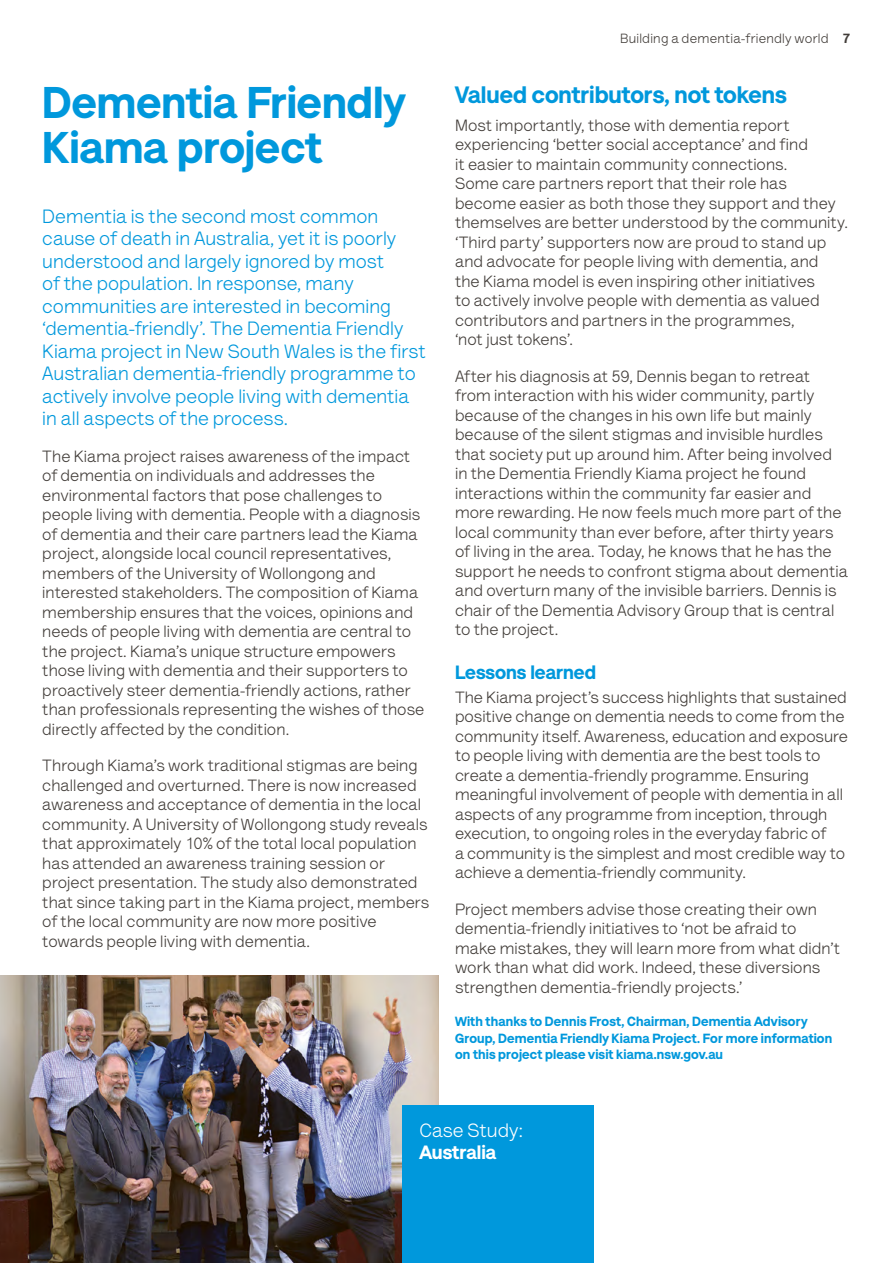
<style>
.page{position:relative;width:893px;height:1263px;background:#fff}
.page>*{position:absolute;margin:0;border:0;box-sizing:border-box;transform-origin:0 0}
.t1{font:900 45px/45px "AS Lettera Text";color:#0098dc}
.t2{font:900 24px "AS Lettera Text";color:#0098dc}
.t3{font:19.5px/22.5px "AS Lettera Text";color:#0098dc}
.t4{font:900 19.5px "AS Lettera Text";color:#0098dc}
.t5{font:19.5px "AS Lettera Text";letter-spacing:.005em;color:#fff}
.t6{font:900 19.5px "AS Lettera Text";letter-spacing:.005em;color:#fff}
.t7{font:16.5px/19.5px "AS Lettera Text";letter-spacing:.005em;color:#413c38}
.t8{font:900 13.5px/16.5px "AS Lettera Text";letter-spacing:.01em;color:#0098dc}
.t9{font:13.5px "AS Lettera Text";letter-spacing:.02em;color:#413c38}
.s1{font-weight:900}
</style>
<div class="page">
<img style="left:0;top:975px;width:438px;height:288px">
<div style="left:402px;top:1106px;width:192px;height:157px;background:#0098dc"></div>
<h1 class="t1" style="left:42px;top:76px;width:365px">Dementia Friendly<br>Kiama project</h1>
<p class="t3" style="left:42px;top:203px;width:385px">Dementia is the second most common cause of death in Australia, yet it is poorly understood and largely ignored by most<br>of the population. In response, many communities are interested in becoming ‘dementia-friendly’. The Dementia Friendly Kiama project in New South Wales is the first Australian dementia-friendly programme to actively involve people living with dementia in all aspects of the process.</p>
<p class="t7" style="left:42px;top:445px;width:384px">The Kiama project raises awareness of the impact of dementia on individuals and addresses the environmental factors that pose challenges to people living with dementia. People with a diagnosis of dementia and their care partners lead the Kiama project, alongside local council representatives, members of the University of Wollongong and interested stakeholders. The composition of Kiama membership ensures that the voices, opinions and needs of people living with dementia are central to the project. Kiama’s unique structure empowers those living with dementia and their supporters to proactively steer dementia-friendly actions, rather than professionals representing the wishes of those directly affected by the condition.</p>
<p class="t7" style="left:42px;top:754px;width:389px">Through Kiama’s work traditional stigmas are being challenged and overturned. There is now increased awareness and acceptance of dementia in the local community. A University of Wollongong study reveals that approximately 10% of the total local population has attended an awareness training session or project presentation. The study also demonstrated that since taking part in the Kiama project, members of the local community are now more positive towards people living with dementia.</p>
<p class="t9" style="left:620px;top:28px;width:232px">Building a dementia-friendly world <span class="s1">7</span></p>
<h2 class="t2" style="left:455px;top:75px;width:333px">Valued contributors, not tokens</h2>
<p class="t7" style="left:455px;top:114px;width:394px">Most importantly, those with dementia report experiencing ‘better social acceptance’ and find<br>it easier to maintain community connections.<br>Some care partners report that their role has become easier as both those they support and they themselves are better understood by the community. ‘Third party’ supporters now are proud to stand up and advocate for people living with dementia, and<br>the Kiama model is even inspiring other initiatives<br>to actively involve people with dementia as valued contributors and partners in the programmes,<br>‘not just tokens’.</p>
<p class="t7" style="left:455px;top:365px;width:394px">After his diagnosis at 59, Dennis began to retreat from interaction with his wider community, partly because of the changes in his own life but mainly because of the silent stigmas and invisible hurdles that society put up around him. After being involved in the Dementia Friendly Kiama project he found interactions within the community far easier and more rewarding. He now feels much more part of the local community than ever before, after thirty years of living in the area. Today, he knows that he has the support he needs to confront stigma about dementia and overturn many of the invisible barriers. Dennis is chair of the Dementia Advisory Group that is central to the project.</p>
<p class="t4" style="left:455px;top:656px;width:143px">Lessons learned</p>
<p class="t7" style="left:455px;top:686px;width:395px">The Kiama project’s success highlights that sustained positive change on dementia needs to come from the community itself. Awareness, education and exposure to people living with dementia are the best tools to create a dementia-friendly programme. Ensuring meaningful involvement of people with dementia in all aspects of any programme from inception, through execution, to ongoing roles in the everyday fabric of<br>a community is the simplest and most credible way to achieve a dementia-friendly community.</p>
<p class="t7" style="left:455px;top:898px;width:387px">Project members advise those creating their own dementia-friendly initiatives to ‘not be afraid to make mistakes, they will learn more from what didn’t work than what did work. Indeed, these diversions strengthen dementia-friendly projects.’</p>
<p class="t8" style="left:455px;top:1012px;width:379px">With thanks to Dennis Frost, Chairman, Dementia Advisory<br>Group, Dementia Friendly Kiama Project. For more information on this project please visit kiama.nsw.gov.au</p>
<p class="t5" style="left:419px;top:1116px;width:105px">Case Study:</p>
<p class="t6" style="left:419px;top:1136px;width:78px">Australia</p>
</div>
